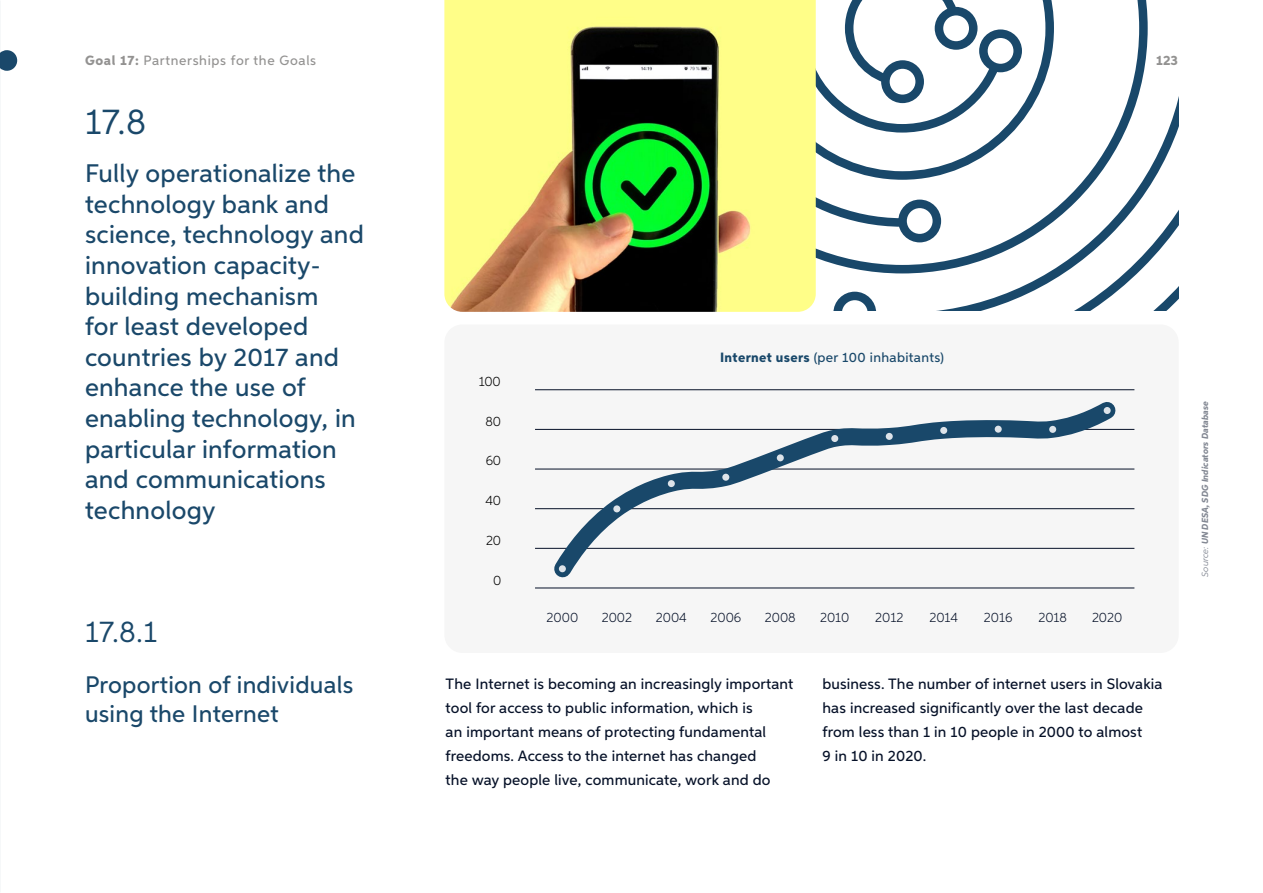
<style>
.page{position:relative;width:1263px;height:893px;background:#fff}
.page>*{position:absolute;margin:0;border:0;box-sizing:border-box;transform-origin:0 0}
.t1{font:36px "Aspira";color:#1a486a}
.t2{font:30px "Aspira";color:#1a486a}
.t3{font:500 25.5px/30.6px "Aspira";letter-spacing:.01em;color:#1a486a}
.t4{font:500 24px/28.8px "Aspira";letter-spacing:.01em;color:#1a486a}
.t5{font:500 15px/24px "Aspira";letter-spacing:.01em;color:#061128}
.t6{font:300 13.5px "Aspira";color:#061128}
.t7{font:500 13.5px "Aspira";letter-spacing:.025em;color:#19486a}
.t8{font:500 13.5px "Aspira";letter-spacing:.05em;color:#939291}
.t9{font:300 13.5px "Aspira";letter-spacing:-.02em;color:#000}
.t10{font:800 13.5px "Aspira";color:#939291}
.t11{font:italic 800 9px "Aspira";color:#838893}
.s1{font-weight:800}
.s2{font-weight:400}
</style>
<div class="page">
<svg style="left:816px;top:0;width:363px;height:310px"></svg>
<svg style="left:816px;top:0;width:206px;height:133px"></svg>
<svg style="left:898px;top:200px;width:43px;height:42px"></svg>
<svg style="left:833px;top:292px;width:43px;height:18px"></svg>
<img style="left:444px;top:0;width:372px;height:312px">
<div style="left:444px;top:324px;width:735px;height:329px;background:#f6f6f6;border-radius:18px"></div>
<hr style="left:535px;top:588px;width:599px;height:1px;background:#061128">
<hr style="left:535px;top:548px;width:599px;height:1px;background:#061128">
<hr style="left:535px;top:508px;width:599px;height:1px;background:#061128">
<hr style="left:535px;top:469px;width:599px;height:1px;background:#061128">
<hr style="left:535px;top:429px;width:599px;height:1px;background:#061128">
<hr style="left:535px;top:389px;width:599px;height:1px;background:#061128">
<svg style="left:539px;top:389px;width:591px;height:200px"></svg>
<div style="left:559px;top:565px;width:7px;height:7px;background:#dde3e9;border-radius:50%"></div>
<div style="left:613px;top:505px;width:7px;height:7px;background:#dde3e9;border-radius:50%"></div>
<div style="left:668px;top:480px;width:7px;height:7px;background:#dde3e9;border-radius:50%"></div>
<div style="left:722px;top:474px;width:7px;height:7px;background:#dde3e9;border-radius:50%"></div>
<div style="left:777px;top:454px;width:7px;height:7px;background:#dde3e9;border-radius:50%"></div>
<div style="left:831px;top:435px;width:7px;height:7px;background:#dde3e9;border-radius:50%"></div>
<div style="left:886px;top:433px;width:7px;height:7px;background:#dde3e9;border-radius:50%"></div>
<div style="left:940px;top:427px;width:7px;height:7px;background:#dde3e9;border-radius:50%"></div>
<div style="left:995px;top:426px;width:7px;height:7px;background:#dde3e9;border-radius:50%"></div>
<div style="left:1049px;top:426px;width:7px;height:7px;background:#dde3e9;border-radius:50%"></div>
<div style="left:1104px;top:407px;width:7px;height:7px;background:#dde3e9;border-radius:50%"></div>
<svg style="left:0;top:50px;width:17px;height:21px"></svg>
<p class="t8" style="left:85px;top:52px;width:233px"><span class="s1">Goal 17:</span> Partnerships for the Goals</p>
<p class="t10" style="left:1156px;top:52px;width:23px">123</p>
<h1 class="t1" style="left:85px;top:100px;width:63px">17.8</h1>
<p class="t3" style="left:85px;top:158px;width:280px">Fully operationalize the technology bank and science, technology and innovation capacity&shy;building mechanism<br>for least developed countries by 2017 and enhance the use of enabling technology, in particular information and communications technology</p>
<h2 class="t2" style="left:85px;top:613px;width:74px">17.8.1</h2>
<h3 class="t4" style="left:85px;top:671px;width:270px">Proportion of individuals using the Internet</h3>
<p class="t9" style="left:479px;top:373px;width:23px">100</p>
<p class="t9" style="left:486px;top:413px;width:17px">80</p>
<p class="t9" style="left:486px;top:453px;width:17px">60</p>
<p class="t9" style="left:485px;top:492px;width:17px">40</p>
<p class="t9" style="left:486px;top:532px;width:16px">20</p>
<p class="t9" style="left:493px;top:572px;width:10px">0</p>
<p class="t7" style="left:720px;top:349px;width:225px"><span class="s1">Internet users</span> (per 100 inhabitants)</p>
<p class="t6" style="left:547px;top:609px;width:33px">2000</p>
<p class="t6" style="left:602px;top:609px;width:32px">2002</p>
<p class="t6" style="left:656px;top:609px;width:32px">2004</p>
<p class="t6" style="left:710px;top:609px;width:32px">2006</p>
<p class="t6" style="left:765px;top:609px;width:32px">2008</p>
<p class="t6" style="left:820px;top:609px;width:31px">2010</p>
<p class="t6" style="left:875px;top:609px;width:30px">2012</p>
<p class="t6" style="left:929px;top:609px;width:30px">2014</p>
<p class="t6" style="left:984px;top:609px;width:30px">2016</p>
<p class="t6" style="left:1038px;top:609px;width:30px">2018</p>
<p class="t6" style="left:1092px;top:609px;width:32px">2020</p>
<p class="t5" style="left:446px;top:672px;width:349px">The Internet is becoming an increasingly important tool for access to public information, which is<br>an important means of protecting fundamental freedoms. Access to the internet has changed<br>the way people live, communicate, work and do</p>
<p class="t5" style="left:822px;top:672px;width:342px">business. The number of internet users in Slovakia has increased significantly over the last decade from less than 1 in 10 people in 2000 to almost<br>9 in 10 in 2020.</p>
<p class="t11" style="left:1199px;top:576px;width:177px;rotate:-90deg"><span class="s2">Source:</span> UN DESA, SDG Indicators Database</p>
</div>
